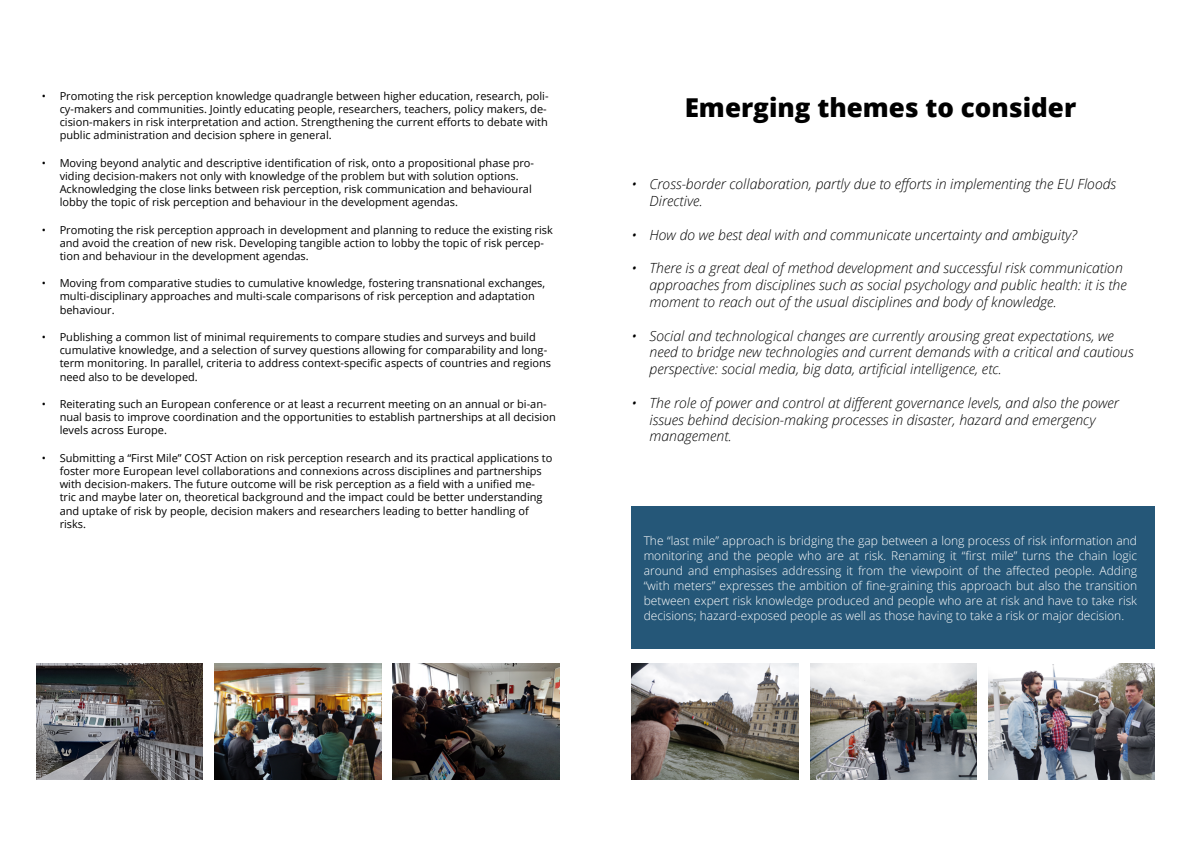
<style>
.page{position:relative;width:1191px;height:842px;background:#fff}
.page>*{position:absolute;margin:0;border:0;box-sizing:border-box;transform-origin:0 0}
.t1{font:800 26px "Open Sans";color:#000}
.t2{font:italic 300 14px/16.8px "Open Sans";color:#000}
.t3{font:300 12px/15px "Open Sans";color:#fff;text-align:justify}
.t4{font:11px/13.2px "Open Sans";color:#000}
</style>
<div class="page">
<div style="left:631px;top:506px;width:524px;height:143px;background:#255778"></div>
<img style="left:631px;top:663px;width:167px;height:116px">
<img style="left:988px;top:663px;width:167px;height:116px">
<img style="left:810px;top:663px;width:166px;height:116px">
<img style="left:36px;top:663px;width:167px;height:116px">
<img style="left:393px;top:663px;width:166px;height:116px">
<img style="left:214px;top:663px;width:167px;height:116px">
<p class="t4" style="left:60px;top:89px;width:490px;text-indent:-18px">• Promoting the risk perception knowledge quadrangle between higher education, research, poli&shy;cy-makers and communities. Jointly educating people, researchers, teachers, policy makers, de&shy;cision-makers in risk interpretation and action. Strengthening the current efforts to debate with public administration and decision sphere in general.</p>
<p class="t4" style="left:60px;top:156px;width:476px;text-indent:-18px">• Moving beyond analytic and descriptive identification of risk, onto a propositional phase pro&shy;viding decision-makers not only with knowledge of the problem but with solution options.<br>Acknowledging the close links between risk perception, risk communication and behavioural lobby the topic of risk perception and behaviour in the development agendas.</p>
<p class="t4" style="left:60px;top:223px;width:495px;text-indent:-18px">• Promoting the risk perception approach in development and planning to reduce the existing risk and avoid the creation of new risk. Developing tangible action to lobby the topic of risk percep&shy;tion and behaviour in the development agendas.</p>
<p class="t4" style="left:60px;top:276px;width:487px;text-indent:-18px">• Moving from comparative studies to cumulative knowledge, fostering transnational exchanges, multi-disciplinary approaches and multi-scale comparisons of risk perception and adaptation behaviour.</p>
<p class="t4" style="left:60px;top:330px;width:493px;text-indent:-18px">• Publishing a common list of minimal requirements to compare studies and surveys and build cumulative knowledge, and a selection of survey questions allowing for comparability and long&shy;term monitoring. In parallel, criteria to address context-specific aspects of countries and regions need also to be developed.</p>
<p class="t4" style="left:60px;top:397px;width:497px;text-indent:-18px">• Reiterating such an European conference or at least a recurrent meeting on an annual or bi-an&shy;nual basis to improve coordination and the opportunities to establish partnerships at all decision levels across Europe.</p>
<p class="t4" style="left:60px;top:451px;width:494px;text-indent:-18px">• Submitting a “First Mile” COST Action on risk perception research and its practical applications to foster more European level collaborations and connexions across disciplines and partnerships with decision-makers. The future outcome will be risk perception as a field with a unified me&shy;tric and maybe later on, theoretical background and the impact could be better understanding and uptake of risk by people, decision makers and researchers leading to better handling of risks.</p>
<h1 class="t1" style="left:684px;top:88px;width:393px">Emerging themes to consider</h1>
<p class="t2" style="left:649px;top:175px;width:468px;text-indent:-18px">• Cross-border collaboration, partly due to efforts in implementing the EU Floods<br>Directive.</p>
<p class="t2" style="left:631px;top:226px;width:447px">• How do we best deal with and communicate uncertainty and ambiguity?</p>
<p class="t2" style="left:649px;top:259px;width:479px;text-indent:-18px">• There is a great deal of method development and successful risk communication approaches from disciplines such as social psychology and public health: it is the moment to reach out of the usual disciplines and body of knowledge.</p>
<p class="t2" style="left:649px;top:327px;width:486px;text-indent:-18px">• Social and technological changes are currently arousing great expectations, we need to bridge new technologies and current demands with a critical and cautious perspective: social media, big data, artificial intelligence, etc.</p>
<p class="t2" style="left:649px;top:394px;width:471px;text-indent:-18px">• The role of power and control at different governance levels, and also the power issues behind decision-making processes in disaster, hazard and emergency management.</p>
<p class="t3" style="left:643px;top:533px;width:495px">The “last mile” approach is bridging the gap between a long process of risk information and monitoring and the people who are at risk. Renaming it “first mile” turns the chain logic around and emphasises addressing it from the viewpoint of the affected people. Adding “with meters” expresses the ambition of fine-graining this approach but also the transition between expert risk knowledge produced and people who are at risk and have to take risk decisions; hazard-exposed people as well as those having to take a risk or major decision.</p>
</div>
